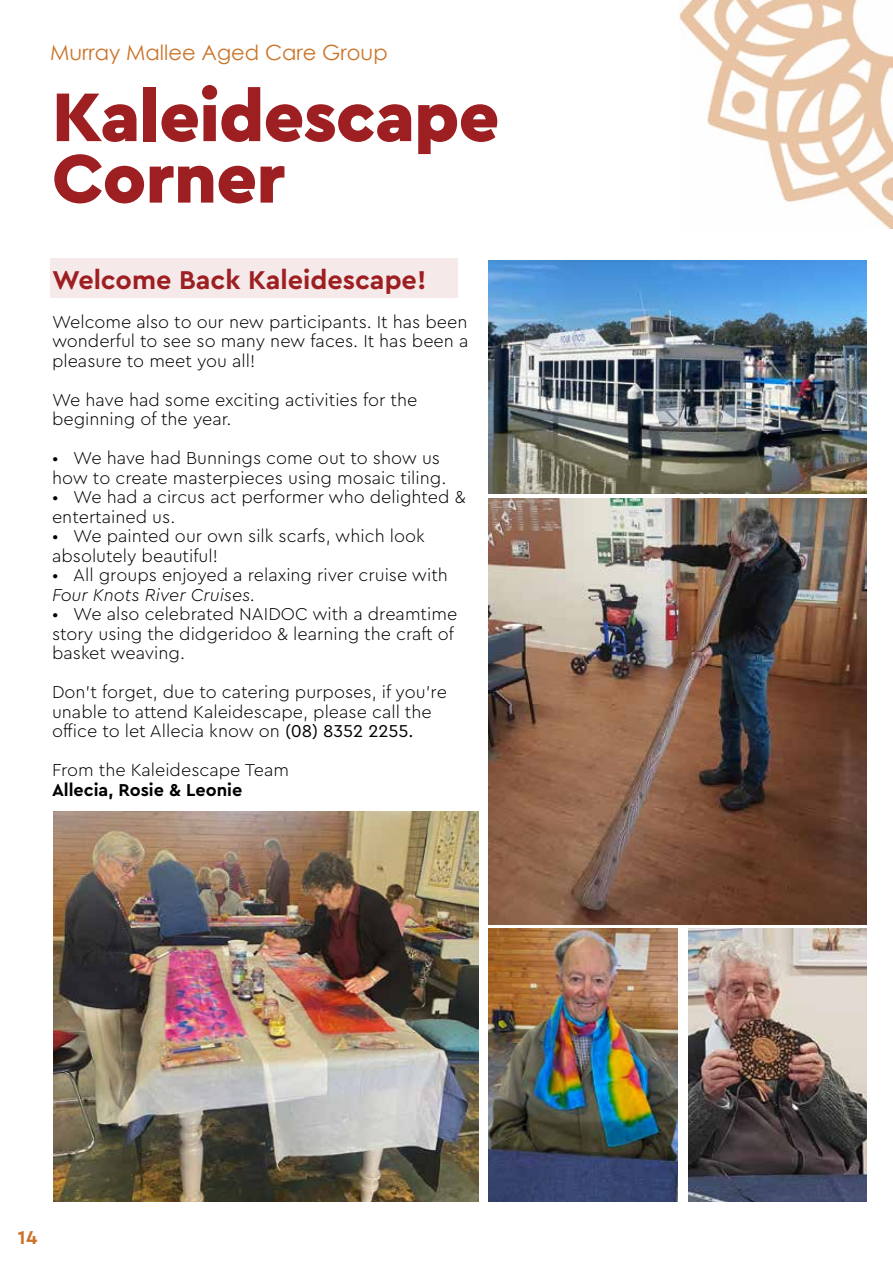
<style>
.page{position:relative;width:893px;height:1263px;background:#fff}
.page>*{position:absolute;margin:0;border:0;box-sizing:border-box;transform-origin:0 0}
.t1{font:900 72px/61.5px "Cera Pro";letter-spacing:-.01em;color:#9e1f22}
.t2{font:700 27px "Cera Pro";color:#9e1f22}
.t3{font:21px "Century Gothic";color:#cb7429}
.t4{font:700 19.5px "Cera Pro";color:#cb7429}
.t5{font:300 18px/19.5px "Cera Pro";color:#000}
.t6{font:italic 300 18px "Cera Pro";color:#000}
.t7{font:700 18px "Cera Pro";color:#000}
.s1{font-weight:400}
</style>
<div class="page">
<img style="left:488px;top:498px;width:379px;height:426px">
<img style="left:54px;top:811px;width:424px;height:390px">
<img style="left:688px;top:928px;width:179px;height:273px">
<img style="left:488px;top:260px;width:379px;height:233px">
<img style="left:488px;top:928px;width:189px;height:273px">
<div style="left:51px;top:259px;width:407px;height:39px;background:#f5e9e9"></div>
<img style="left:679px;top:0;width:214px;height:229px">
<p class="t3" style="left:50px;top:38px;width:339px">Murray Mallee Aged Care Group</p>
<h1 class="t1" style="left:52px;top:84px;width:449px">Kaleidescape<br>Corner</h1>
<h2 class="t2" style="left:52px;top:262px;width:376px">Welcome Back Kaleidescape!</h2>
<p class="t5" style="left:52px;top:311px;width:418px;text-align:justify">Welcome also to our new participants. It has been wonderful to see so many new faces. It has been a pleasure to meet you all!</p>
<p class="t5" style="left:52px;top:389px;width:367px">We have had some exciting activities for the beginning of the year.</p>
<p class="t5" style="left:52px;top:447px;width:396px">• We have had Bunnings come out to show us how to create masterpieces using mosaic tiling.</p>
<p class="t5" style="left:52px;top:486px;width:415px">• We had a circus act performer who delighted &amp; entertained us.</p>
<p class="t5" style="left:52px;top:525px;width:374px">• We painted our own silk scarfs, which look absolutely beautiful!</p>
<p class="t5" style="left:52px;top:564px;width:397px">• All groups enjoyed a relaxing river cruise with</p>
<p class="t6" style="left:52px;top:582px;width:205px">Four Knots River Cruises.</p>
<p class="t5" style="left:52px;top:603px;width:407px">• We also celebrated NAIDOC with a dreamtime story using the didgeridoo &amp; learning the craft of basket weaving.</p>
<p class="t5" style="left:52px;top:681px;width:396px">Don’t forget, due to catering purposes, if you’re unable to attend Kaleidescape, please call the office to let Allecia know on <span class="s1">(08) 8352 2255.</span></p>
<p class="t5" style="left:52px;top:759px;width:238px">From the Kaleidescape Team</p>
<p class="t7" style="left:52px;top:777px;width:192px">Allecia, Rosie &amp; Leonie</p>
<p class="t4" style="left:18px;top:1224px;width:21px">14</p>
</div>
